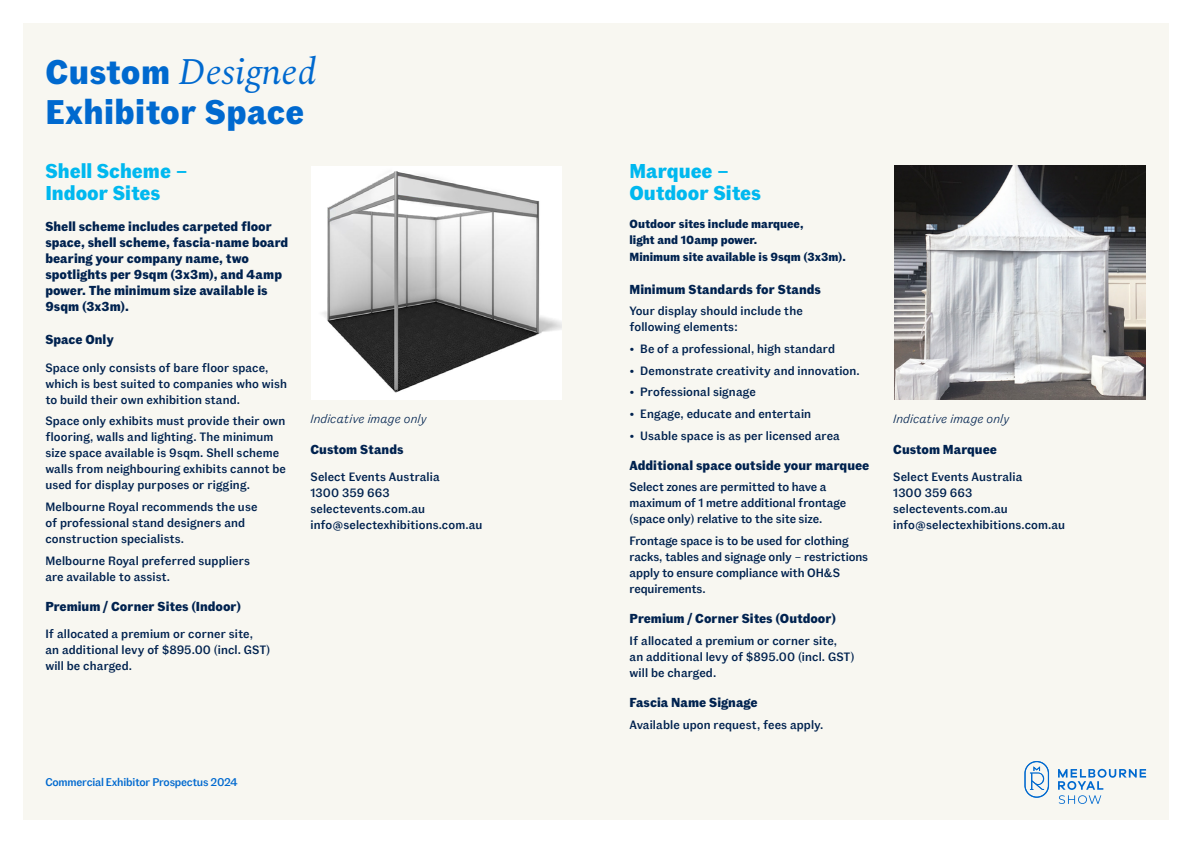
<style>
.page{position:relative;width:1191px;height:842px;background:#fff}
.page>*{position:absolute;margin:0;border:0;box-sizing:border-box;transform-origin:0 0}
.t1{font:italic 37px "Spectral";color:#0069cf}
.t2{font:700 34.1px "Fann Grotesque Pro";letter-spacing:.01em;color:#0069cf}
.t3{font:700 20px/22px "Fann Grotesque Pro";color:#00b8ef}
.t4{font:700 13px/16px "Fann Grotesque Pro";color:#00224f}
.t5{font:500 12px/16px "Fann Grotesque Pro";letter-spacing:.01em;color:#00224f}
.t6{font:italic 12px "Fann Grotesque Pro";letter-spacing:.01em;color:#00224f}
.t7{font:700 11.8px/16px "Fann Grotesque Pro";color:#00224f}
.t8{font:500 11.1px "Fann Grotesque Pro";letter-spacing:-.02em;color:#0069cf}
.s1{font-family:"Fann Grotesque Pro";font-weight:700;font-style:normal;font-size:34.1px}
</style>
<div class="page">
<div style="left:23px;top:23px;width:1145px;height:796px;background:#f8f7f1"></div>
<svg style="left:1024px;top:761px;width:25px;height:37px"></svg>
<svg style="left:1058px;top:769px;width:88px;height:35px"></svg>
<img style="left:311px;top:166px;width:250px;height:234px">
<img style="left:894px;top:166px;width:251px;height:234px">
<h1 class="t1" style="left:45px;top:45px;width:273px"><span class="s1">Custom</span> Designed</h1>
<h2 class="t2" style="left:45px;top:91px;width:260px">Exhibitor Space</h2>
<h3 class="t3" style="left:45px;top:161px;width:144px">Shell Scheme –<br>Indoor Sites</h3>
<p class="t4" style="left:45px;top:219px;width:244px">Shell scheme includes carpeted floor space, shell scheme, fascia-name board bearing your company name, two spotlights per 9sqm (3x3m), and 4amp power. The minimum size available is<br>9sqm (3x3m).</p>
<p class="t4" style="left:45px;top:332px;width:70px">Space Only</p>
<p class="t5" style="left:45px;top:360px;width:243px">Space only consists of bare floor space, which is best suited to companies who wish to build their own exhibition stand.</p>
<p class="t5" style="left:45px;top:413px;width:242px">Space only exhibits must provide their own flooring, walls and lighting. The minimum size space available is 9sqm. Shell scheme walls from neighbouring exhibits cannot be used for display purposes or rigging.</p>
<p class="t5" style="left:45px;top:499px;width:214px">Melbourne Royal recommends the use of professional stand designers and construction specialists.</p>
<p class="t5" style="left:45px;top:553px;width:206px">Melbourne Royal preferred suppliers are available to assist.</p>
<p class="t4" style="left:45px;top:599px;width:197px">Premium / Corner Sites (Indoor)</p>
<p class="t5" style="left:45px;top:626px;width:226px">If allocated a premium or corner site,<br>an additional levy of $895.00 (incl. GST) will be charged.</p>
<p class="t6" style="left:310px;top:412px;width:118px">Indicative image only</p>
<p class="t4" style="left:310px;top:442px;width:95px">Custom Stands</p>
<p class="t5" style="left:310px;top:469px;width:173px">Select Events Australia<br>1300 359 663 selectevents.com.au info@selectexhibitions.com.au</p>
<p class="t8" style="left:45px;top:775px;width:194px">Commercial Exhibitor Prospectus 2024</p>
<h3 class="t3" style="left:629px;top:161px;width:133px">Marquee –<br>Outdoor Sites</h3>
<p class="t7" style="left:629px;top:217px;width:218px">Outdoor sites include marquee,<br>light and 10amp power.<br>Minimum site available is 9sqm (3x3m).</p>
<p class="t4" style="left:629px;top:282px;width:193px">Minimum Standards for Stands</p>
<p class="t5" style="left:629px;top:303px;width:175px">Your display should include the following elements:</p>
<p class="t5" style="left:629px;top:341px;width:207px">• Be of a professional, high standard</p>
<p class="t5" style="left:629px;top:363px;width:232px">• Demonstrate creativity and innovation.</p>
<p class="t5" style="left:629px;top:384px;width:128px">• Professional signage</p>
<p class="t5" style="left:629px;top:406px;width:183px">• Engage, educate and entertain</p>
<p class="t5" style="left:629px;top:428px;width:212px">• Usable space is as per licensed area</p>
<p class="t4" style="left:629px;top:458px;width:241px">Additional space outside your marquee</p>
<p class="t5" style="left:629px;top:479px;width:218px">Select zones are permitted to have a maximum of 1 metre additional frontage (space only) relative to the site size.</p>
<p class="t5" style="left:629px;top:533px;width:240px">Frontage space is to be used for clothing racks, tables and signage only – restrictions apply to ensure compliance with OH&amp;S requirements.</p>
<p class="t4" style="left:629px;top:611px;width:208px">Premium / Corner Sites (Outdoor)</p>
<p class="t5" style="left:629px;top:633px;width:226px">If allocated a premium or corner site,<br>an additional levy of $895.00 (incl. GST) will be charged.</p>
<p class="t4" style="left:629px;top:695px;width:130px">Fascia Name Signage</p>
<p class="t5" style="left:629px;top:717px;width:195px">Available upon request, fees apply.</p>
<p class="t6" style="left:893px;top:412px;width:118px">Indicative image only</p>
<p class="t4" style="left:893px;top:442px;width:105px">Custom Marquee</p>
<p class="t5" style="left:893px;top:469px;width:173px">Select Events Australia<br>1300 359 663 selectevents.com.au info@selectexhibitions.com.au</p>
</div>
